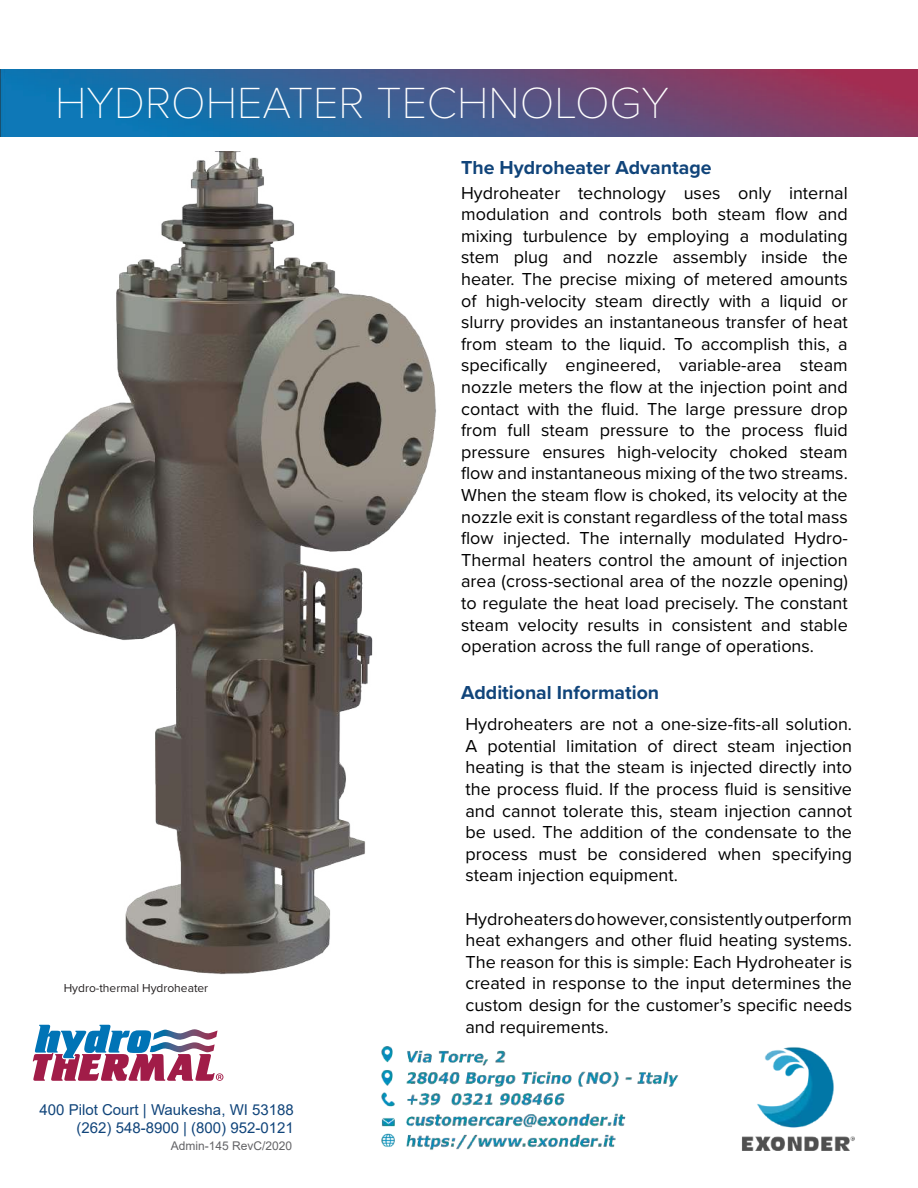
<style>
.page{position:relative;width:918px;height:1188px;background:#fff}
.page>*{position:absolute;margin:0;border:0;box-sizing:border-box;transform-origin:0 0}
.t1{font:100 45.15px "Proxima Nova T";color:#fff}
.t2{font:700 19.5px "Proxima Nova";color:#10447a}
.t3{font:18px/21.6px "Proxima Nova";color:#000;text-align:justify}
.t4{font:15px/18px "Arial";color:#10447a;text-align:right}
.t5{font:12px "Proxima Nova";color:#231f20}
.t6{font:12px "Arial";color:#636366}
</style>
<div class="page">
<img style="left:0;top:69px;width:918px;height:67px">
<img style="left:33px;top:151px;width:403px;height:824px">
<svg style="left:33px;top:1025px;width:190px;height:56px"></svg>
<img style="left:381px;top:1046px;width:474px;height:105px">
<h1 class="t1" style="left:55px;top:69px;width:616px">HYDROHEATER TECHNOLOGY</h1>
<p class="t5" style="left:64px;top:979px;width:146px">Hydro-thermal Hydroheater</p>
<p class="t4" style="left:40px;top:1101px;width:256px">400 Pilot Court | Waukesha, WI 53188 (262) 548-8900 | (800) 952-0121</p>
<p class="t6" style="left:171px;top:1138px;width:123px">Admin-145 RevC/2020</p>
<p class="t2" style="left:461px;top:153px;width:252px">The Hydroheater Advantage</p>
<p class="t3" style="left:461px;top:181px;width:388px">Hydroheater technology uses only internal modulation and controls both steam flow and mixing turbulence by employing a modulating stem plug and nozzle assembly inside the heater. The precise mixing of metered amounts of high-velocity steam directly with a liquid or slurry provides an instantaneous transfer of heat from steam to the liquid. To accomplish this, a specifically engineered, variable-area steam nozzle meters the flow at the injection point and contact with the fluid. The large pressure drop from full steam pressure to the process fluid pressure ensures high-velocity choked steam flow and instantaneous mixing of the two streams.<br>When the steam flow is choked, its velocity at the nozzle exit is constant regardless of the total mass flow injected. The internally modulated Hydro-Thermal heaters control the amount of injection area (cross-sectional area of the nozzle opening) to regulate the heat load precisely. The constant steam velocity results in consistent and stable operation across the full range of operations.</p>
<p class="t2" style="left:461px;top:678px;width:200px">Additional Information</p>
<p class="t3" style="left:465px;top:713px;width:388px">Hydroheaters are not a one-size-fits-all solution.<br>A potential limitation of direct steam injection heating is that the steam is injected directly into the process fluid. If the process fluid is sensitive and cannot tolerate this, steam injection cannot be used. The addition of the condensate to the process must be considered when specifying steam injection equipment.</p>
<p class="t3" style="left:465px;top:907px;width:388px">Hydroheaters do however, consistently outperform heat exhangers and other fluid heating systems.<br>The reason for this is simple: Each Hydroheater is created in response to the input determines the custom design for the customer’s specific needs and requirements.</p>
</div>
